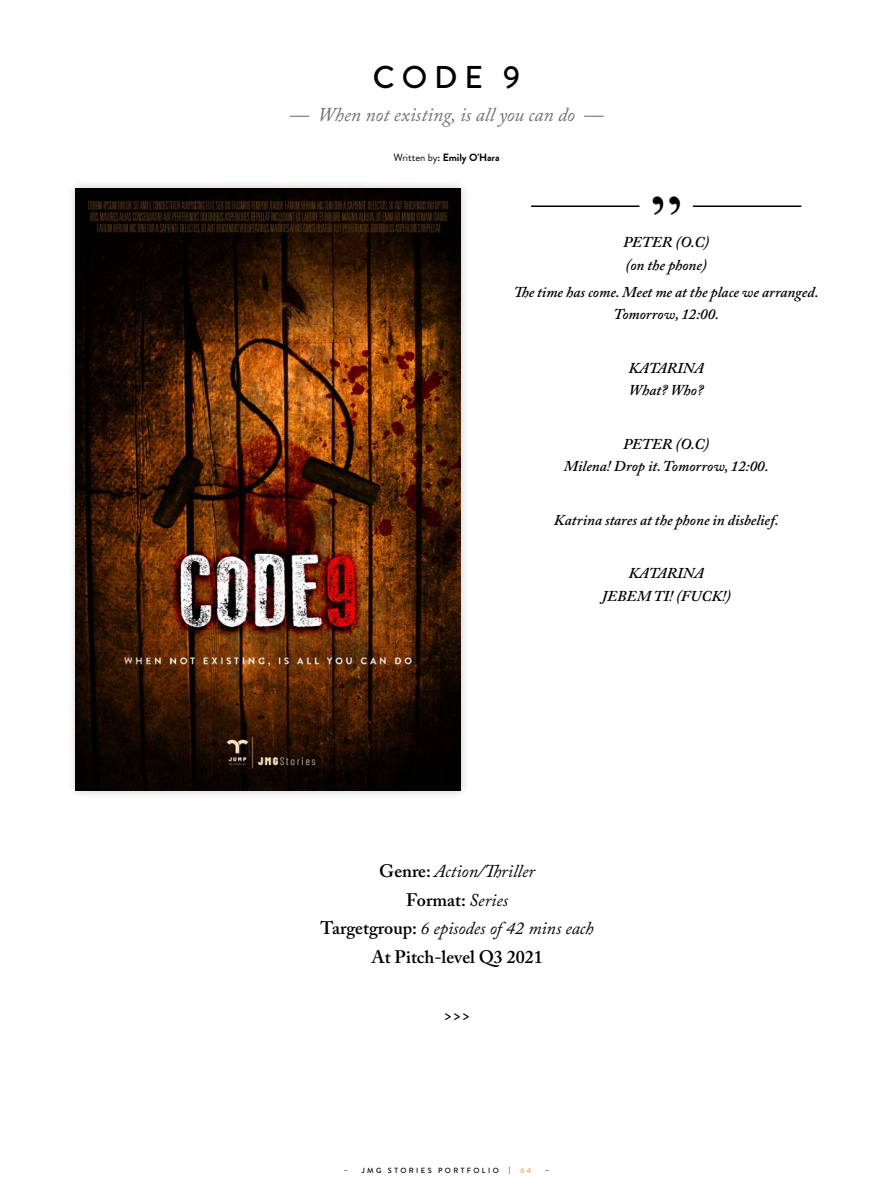
<style>
.page{position:relative;width:893px;height:1191px;background:#fff}
.page>*{position:absolute;margin:0;border:0;box-sizing:border-box;transform-origin:0 0}
.t1{font:500 31.5px "Brandon Grotesque";color:#000}
.t2{font:italic 19.5px "Adobe Caslon Pro";color:#706f6f}
.t3{font:600 18px/28.8px "Adobe Caslon Pro";color:#000;text-align:center}
.t4{font:italic 600 15px/22.5px "Adobe Caslon Pro";color:#000;text-align:center}
.t5{font:700 10.5px "Brandon Grotesque";color:#000}
.t6{font:500 7.5px "Brandon Grotesque";letter-spacing:.32em;color:#000}
.t7{font:500 7.5px "Brandon Grotesque";color:#ff9934}
.s1{font-weight:400}
.s2{font-weight:400;font-style:italic}
</style>
<div class="page">
<div style="left:67px;top:179px;width:403px;height:620px;background:#000;opacity:.2"></div>
<img style="left:76px;top:188px;width:385px;height:602px">
<img style="left:652px;top:196px;width:28px;height:19px">
<hr style="left:531px;top:205px;width:108px;height:2px;background:#000">
<hr style="left:693px;top:205px;width:108px;height:2px;background:#000">
<h1 class="t1" style="left:373px;top:56px;width:149px">CODE 9</h1>
<h2 class="t2" style="left:290px;top:103px;width:315px">— When not existing, is all you can do —</h2>
<p class="t5" style="left:393px;top:150px;width:108px"><span class="s1">Written by</span>: Emily O'Hara</p>
<p class="t4" style="left:623px;top:231px;width:88px;text-align:left">PETER (O.C) (on the phone)</p>
<p class="t4" style="left:514px;top:280px;width:306px">The time has come. Meet me at the place we arranged.<br>Tomorrow, 12:00.</p>
<p class="t4" style="left:628px;top:356px;width:77px;text-align:left">KATARINA<br>What? Who?</p>
<p class="t4" style="left:564px;top:432px;width:206px">PETER (O.C)<br>Milena! Drop it. Tomorrow, 12:00.</p>
<p class="t4" style="left:554px;top:508px;width:226px">Katrina stares at the phone in disbelief.</p>
<p class="t4" style="left:601px;top:562px;width:131px">KATARINA<br>JEBEM TI! (FUCK!)</p>
<p class="t3" style="left:321px;top:856px;width:275px">Genre: <span class="s2">Action/Thriller<br></span>Format: <span class="s2">Series<br></span>Targetgroup: <span class="s2">6 episodes of 42 mins each<br></span>At Pitch-level Q3 2021</p>
<p class="t3" style="left:444px;top:1000px;width:28px">&gt;&gt;&gt;</p>
<p class="t6" style="left:344px;top:1165px;width:157px">– JMG STORIES PORTFOLIO</p>
<p class="t6" style="left:509px;top:1165px;width:3px">|</p>
<p class="t7" style="left:520px;top:1165px;width:12px">6 4</p>
<p class="t6" style="left:545px;top:1165px;width:6px">–</p>
</div>
